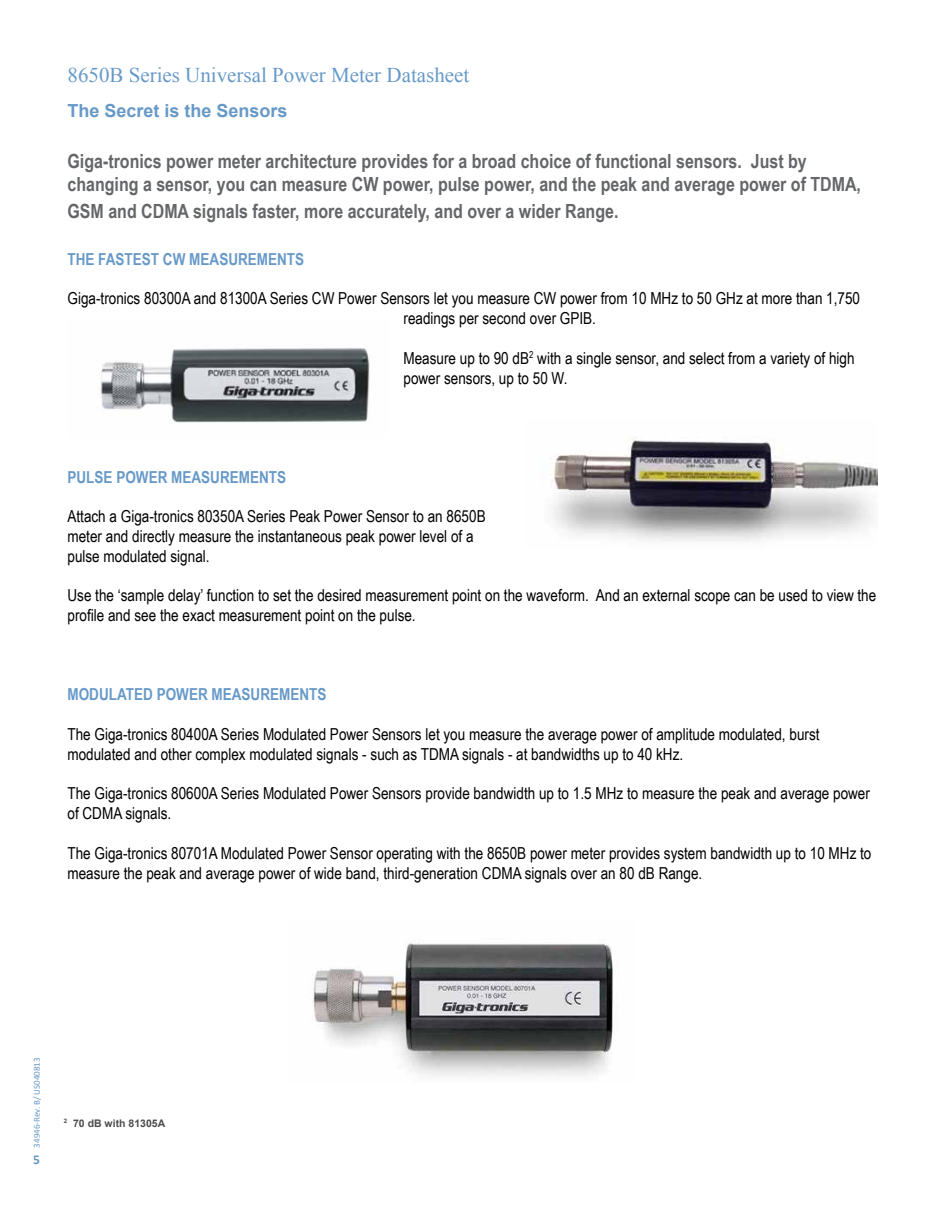
<style>
.page{position:relative;width:945px;height:1215px;background:#fff}
.page>*{position:absolute;margin:0;border:0;box-sizing:border-box;transform-origin:0 0}
.t1{font:21px "Times New Roman";color:#6799c8}
.t2{font:700 19.5px/23.4px "Arial Narrow";color:#656669}
.t3{font:700 18px "Arial";color:#6799c8}
.t4{font:16.5px/19.8px "Arial Narrow";color:#000}
.t5{font:700 16.5px "Arial Narrow";color:#6799c8}
.t6{font:700 13.5px "Calibri";color:#6799c8}
.t7{font:700 10.5px "Arial";color:#4d4d4f}
.t8{font:9px "Calibri";color:#6799c8}
</style>
<div class="page">
<img style="left:551px;top:437px;width:327px;height:104px">
<img style="left:100px;top:348px;width:270px;height:75px">
<img style="left:312px;top:942px;width:301px;height:134px">
<p class="t1" style="left:68px;top:61px;width:403px">8650B Series Universal Power Meter Datasheet</p>
<p class="t3" style="left:68px;top:99px;width:222px">The Secret is the Sensors</p>
<p class="t2" style="left:68px;top:148px;width:795px">Giga-tronics power meter architecture provides for a broad choice of functional sensors. Just by changing a sensor, you can measure CW power, pulse power, and the peak and average power of TDMA,</p>
<p class="t2" style="left:68px;top:198px;width:553px">GSM and CDMA signals faster, more accurately, and over a wider Range.</p>
<p class="t5" style="left:68px;top:246px;width:238px">THE FASTEST CW MEASUREMENTS</p>
<p class="t4" style="left:404px;top:288px;width:458px;text-indent:-336px">Giga-tronics 80300A and 81300A Series CW Power Sensors let you measure CW power from 10 MHz to 50 GHz at more than 1,750 readings per second over GPIB.</p>
<p class="t4" style="left:403px;top:347px;width:453px">Measure up to 90 dB<sup>2</sup> with a single sensor, and select from a variety of high power sensors, up to 50 W.</p>
<p class="t5" style="left:67px;top:464px;width:220px">PULSE POWER MEASUREMENTS</p>
<p class="t4" style="left:67px;top:506px;width:420px">Attach a Giga-tronics 80350A Series Peak Power Sensor to an 8650B meter and directly measure the instantaneous peak power level of a pulse modulated signal.</p>
<p class="t4" style="left:67px;top:585px;width:810px">Use the ‘sample delay’ function to set the desired measurement point on the waveform. And an external scope can be used to view the profile and see the exact measurement point on the pulse.</p>
<p class="t5" style="left:67px;top:682px;width:261px">MODULATED POWER MEASUREMENTS</p>
<p class="t4" style="left:67px;top:724px;width:754px">The Giga-tronics 80400A Series Modulated Power Sensors let you measure the average power of amplitude modulated, burst modulated and other complex modulated signals - such as TDMA signals - at bandwidths up to 40 kHz.</p>
<p class="t4" style="left:67px;top:783px;width:804px">The Giga-tronics 80600A Series Modulated Power Sensors provide bandwidth up to 1.5 MHz to measure the peak and average power of CDMA signals.</p>
<p class="t4" style="left:67px;top:842px;width:806px">The Giga-tronics 80701A Modulated Power Sensor operating with the 8650B power meter provides system bandwidth up to 10 MHz to measure the peak and average power of wide band, third-generation CDMA signals over an 80 dB Range.</p>
<p class="t8" style="left:31px;top:1148px;width:92px;rotate:-90deg">34946-Rev. B/ US040813</p>
<p class="t6" style="left:33px;top:1151px;width:8px">5</p>
<p class="t7" style="left:64px;top:1116px;width:103px"><sup>2</sup> 70 dB with 81305A</p>
</div>
